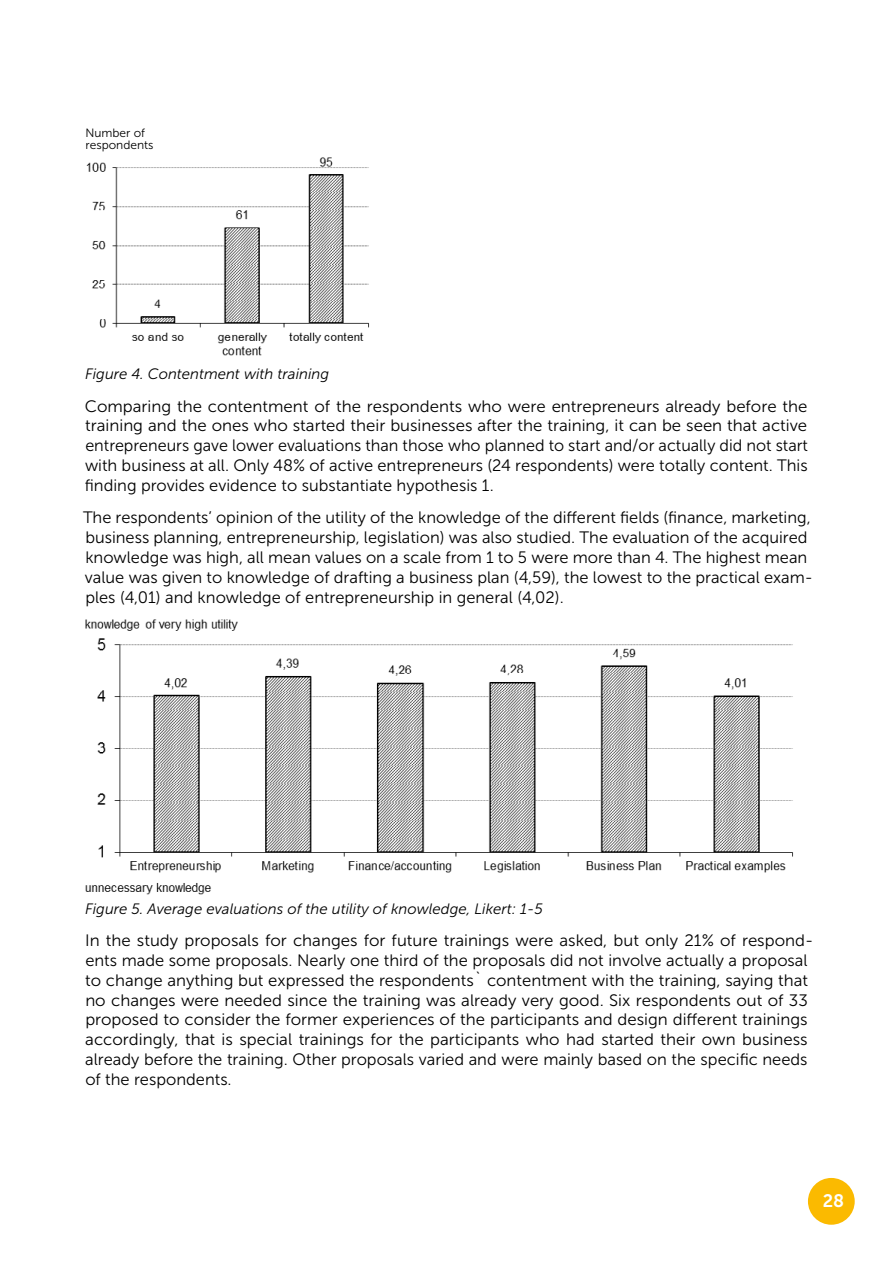
<style>
.page{position:relative;width:893px;height:1263px;background:#fff}
.page>*{position:absolute;margin:0;border:0;box-sizing:border-box;transform-origin:0 0}
.t1{font:18px "Museo Sans 700";color:#fff}
.t2{font:16.5px/19.8px "Museo Sans 300";color:#000}
.t3{font:italic 15px "Museo Sans 300";color:#000}
.t4{font:12px/12px "Museo Sans 300";color:#000}
</style>
<div class="page">
<img style="left:86px;top:157px;width:283px;height:199px">
<img style="left:85px;top:619px;width:708px;height:276px">
<div style="left:808px;top:1178px;width:47px;height:47px;background:#fbba00;border-radius:50%"></div>
<p class="t4" style="left:85px;top:127px;width:70px">Number of respondents</p>
<p class="t3" style="left:85px;top:366px;width:246px">Figure 4. Contentment with training</p>
<p class="t2" style="left:85px;top:396px;width:725px;text-align:justify">Comparing the contentment of the respondents who were entrepreneurs already before the training and the ones who started their businesses after the training, it can be seen that active entrepreneurs gave lower evaluations than those who planned to start and/or actually did not start with business at all. Only 48% of active entrepreneurs (24 respondents) were totally content. This finding provides evidence to substantiate hypothesis 1.</p>
<p class="t2" style="left:83px;top:508px;width:731px">The respondents’ opinion of the utility of the knowledge of the different fields (finance, marketing, business planning, entrepreneurship, legislation) was also studied. The evaluation of the acquired knowledge was high, all mean values on a scale from 1 to 5 were more than 4. The highest mean value was given to knowledge of drafting a business plan (4,59), the lowest to the practical exam&shy;ples (4,01) and knowledge of entrepreneurship in general (4,02).</p>
<p class="t3" style="left:85px;top:900px;width:459px">Figure 5. Average evaluations of the utility of knowledge, Likert: 1-5</p>
<p class="t2" style="left:85px;top:931px;width:730px">In the study proposals for changes for future trainings were asked, but only 21% of respond&shy;ents made some proposals. Nearly one third of the proposals did not involve actually a proposal to change anything but expressed the respondents` contentment with the training, saying that no changes were needed since the training was already very good. Six respondents out of 33 proposed to consider the former experiences of the participants and design different trainings accordingly, that is special trainings for the participants who had started their own business already before the training. Other proposals varied and were mainly based on the specific needs of the respondents.</p>
<p class="t1" style="left:823px;top:1191px;width:23px">28</p>
</div>
